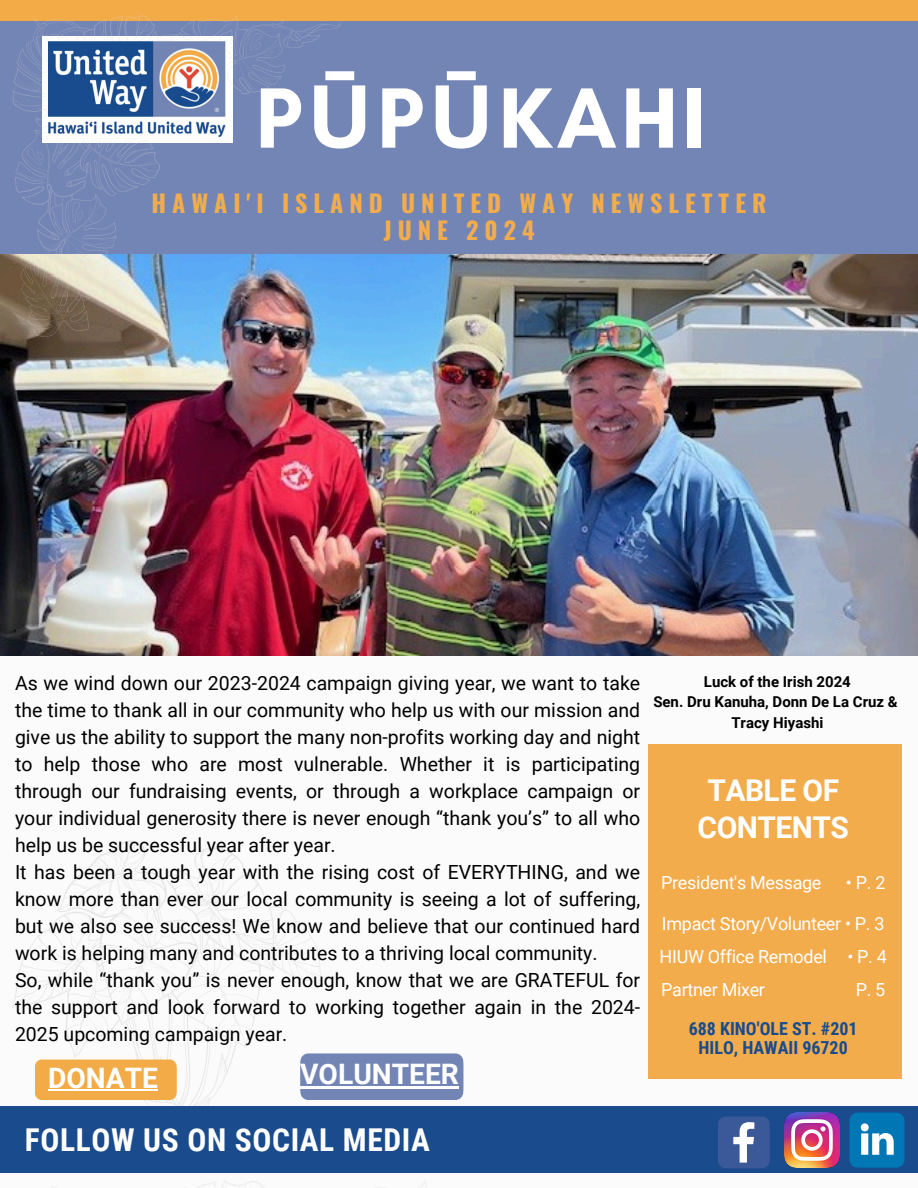
<style>
.page{position:relative;width:918px;height:1188px;background:#fafbfa}
.page>*{position:absolute;margin:0;border:0;box-sizing:border-box;transform-origin:0 0}
.t1{font:700 87.15px "Glacial Indifference";color:#fff}
.t2{font:700 31.5px "Roboto Condensed";letter-spacing:.02em;color:#fff}
.t3{font:700 30px/37.2px "Roboto";letter-spacing:-.02em;color:#fff;text-align:center}
.t4{font:700 28.2px "Roboto";color:#fff}
.t5{font:700 24px/27px "Oswald";letter-spacing:.25em;color:#f2ac4c;text-align:center}
.t6{font:19.5px/27px "Roboto";color:#000}
.t7{font:18px "Roboto";letter-spacing:-.015em;color:#fff}
.t8{font:700 18px/19.2px "Roboto Condensed";color:#194c8e;text-align:center}
.t9{font:700 15px "Roboto";color:#000}
.s1{font-family:"Noto Sans"}
</style>
<div class="page">
<div style="left:0;top:0;width:918px;height:26px;background:#f3ab47"></div>
<img style="left:0;top:253px;width:918px;height:402px">
<div style="left:0;top:22px;width:918px;height:231px;background:#7385b5"></div>
<svg style="left:12px;top:841px;width:310px;height:266px"></svg>
<div style="left:648px;top:744px;width:254px;height:335px;background:#f2ac4c"></div>
<div style="left:0;top:1107px;width:918px;height:65px;background:#194b8d"></div>
<svg style="left:12px;top:15px;width:329px;height:322px"></svg>
<svg style="left:77px;top:210px;width:6px;height:11px"></svg>
<svg style="left:90px;top:214px;width:7px;height:8px"></svg>
<svg style="left:255px;top:42px;width:18px;height:14px"></svg>
<svg style="left:36px;top:294px;width:8px;height:5px"></svg>
<svg style="left:51px;top:300px;width:15px;height:17px"></svg>
<img style="left:48px;top:42px;width:178px;height:94px">
<svg style="left:718px;top:1117px;width:52px;height:51px;background:#5973a8"></svg>
<img style="left:785px;top:1112px;width:55px;height:55px">
<svg style="left:849px;top:1113px;width:56px;height:55px;background:#2d8cc0"></svg>
<div style="left:35px;top:1062px;width:141px;height:38px;background:#f3ab47;border-radius:7px"></div>
<div style="left:35px;top:1060px;width:141px;height:37px;background:#f3ab47;border-radius:7px"></div>
<div style="left:300px;top:1056px;width:163px;height:44px;background:#7385b5;border-radius:8px"></div>
<div style="left:300px;top:1053px;width:163px;height:44px;background:#7385b5;border-radius:8px"></div>
<hr style="left:48px;top:1089px;width:110px;height:2px;background:#fff">
<hr style="left:300px;top:1086px;width:159px;height:2px;background:#fff">
<p class="t1" style="left:256px;top:65px;width:452px">P<span class="s1">Ū</span>P<span class="s1">Ū</span>KAHI</p>
<p class="t5" style="left:152px;top:189px;width:616px">HAWAI'I ISLAND UNITED WAY NEWSLETTER<br>JUNE 2024</p>
<h6 class="t6" style="left:15px;top:670px;width:627px">As we wind down our 2023-2024 campaign giving year, we want to take the time to thank all in our community who help us with our mission and give us the ability to support the many non-profits working day and night to help those who are most vulnerable. Whether it is participating through our fundraising events, or through a workplace campaign or your individual generosity there is never enough “thank you’s” to all who help us be successful year after year.<br>It has been a tough year with the rising cost of EVERYTHING, and we know more than ever our local community is seeing a lot of suffering, but we also see success! We know and believe that our continued hard work is helping many and contributes to a thriving local community.<br>So, while “thank you” is never enough, know that we are GRATEFUL for the support and look forward to working together again in the 2024- 2025 upcoming campaign year.</h6>
<h5 class="t9" style="left:704px;top:673px;width:149px">Luck of the Irish 2024</h5>
<h2 class="t9" style="left:653px;top:694px;width:246px">Sen. Dru Kanuha, Donn De La Cruz &amp;</h2>
<p class="t9" style="left:731px;top:714px;width:94px">Tracy Hiyashi</p>
<h1 class="t3" style="left:698px;top:772px;width:153px">TABLE OF<br>CONTENTS</h1>
<p class="t7" style="left:661px;top:872px;width:162px">President's Message</p>
<p class="t7" style="left:846px;top:872px;width:41px">•P.2</p>
<h6 class="t7" style="left:662px;top:913px;width:224px">Impact Story/Volunteer • P. 3</h6>
<h6 class="t7" style="left:660px;top:946px;width:229px">HIUW Office Remodel • P. 4</h6>
<h6 class="t7" style="left:661px;top:979px;width:105px">Partner Mixer</h6>
<h6 class="t7" style="left:856px;top:979px;width:31px">P. 5</h6>
<p class="t8" style="left:689px;top:1019px;width:171px">688 KINO'OLE ST. #201<br>HILO, HAWAII 96720</p>
<h6 class="t4" style="left:48px;top:1061px;width:111px">DONATE</h6>
<p class="t4" style="left:300px;top:1058px;width:160px">VOLUNTEER</p>
<h4 class="t2" style="left:25px;top:1122px;width:407px">FOLLOW US ON SOCIAL MEDIA</h4>
</div>
